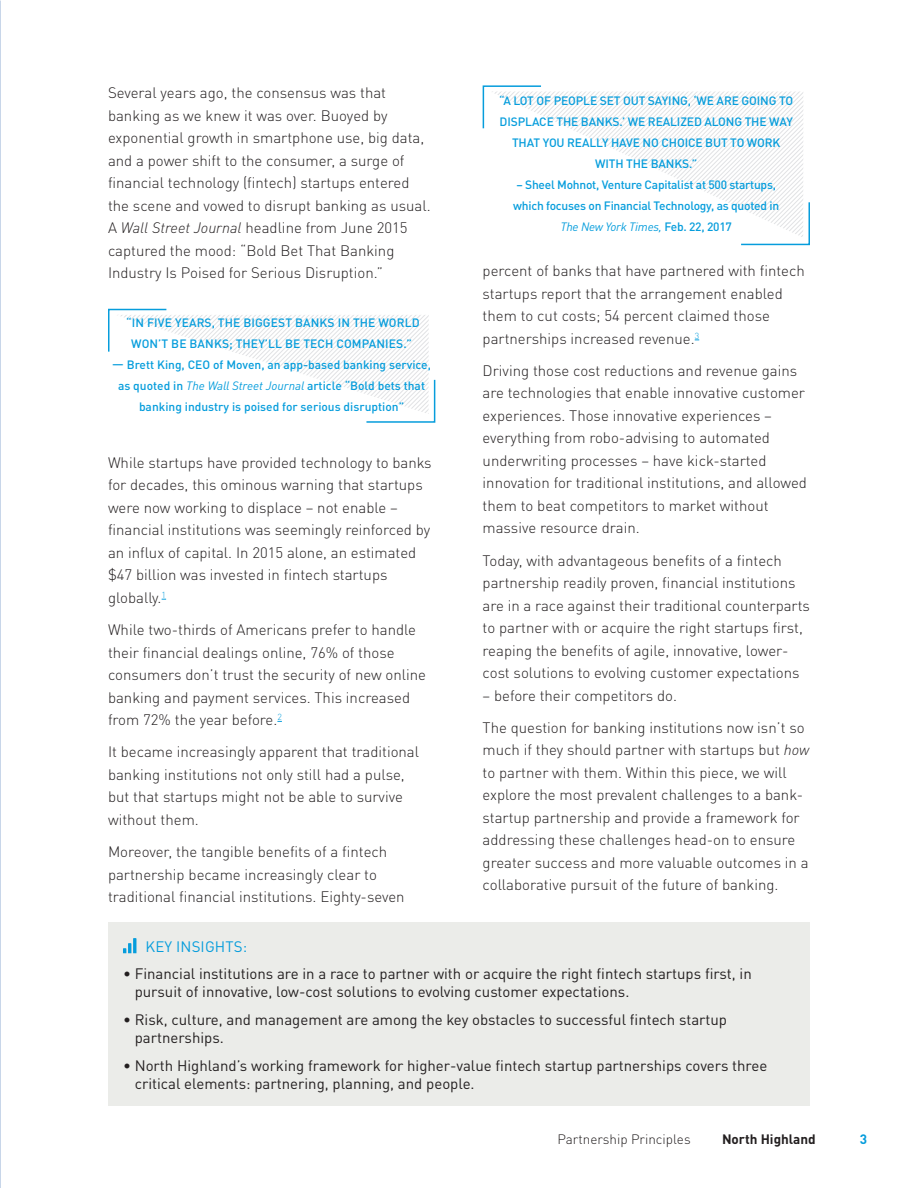
<style>
.page{position:relative;width:918px;height:1188px;background:#fff}
.page>*{position:absolute;margin:0;border:0;box-sizing:border-box;transform-origin:0 0}
.body{font:300 15px/22.5px "DIN Pro";color:#231f20}
.body-2{font:15px/18px "DIN Pro";color:#231f20}
.body-3{font:15px "DIN Pro";letter-spacing:.01em;color:#069ddc}
.t1{font:300 13.5px "DIN Pro";color:#231f20}
.t2{font:700 13.5px "DIN Pro";color:#231f20}
.t3{font:700 13.5px "DIN Pro";color:#069ddc}
.body-4{font:500 12px/21px "DIN Pro";letter-spacing:-.01em;color:#069ddc;text-align:center}
.body-5{font:500 12px/21px "DIN Pro";letter-spacing:.01em;color:#069ddc;text-align:center}
.s1{font-style:italic}
.s2{font-weight:400;font-style:italic}
</style>
<div class="page">
<svg style="left:108px;top:308px;width:328px;height:115px"></svg>
<svg style="left:482px;top:85px;width:328px;height:161px"></svg>
<div style="left:108px;top:922px;width:702px;height:184px;background:#ebece9"></div>
<svg style="left:123px;top:938px;width:13px;height:15px"></svg>
<p class="body" style="left:108px;top:80px;width:324px">Several years ago, the consensus was that banking as we knew it was over. Buoyed by exponential growth in smartphone use, big data, and a power shift to the consumer, a surge of financial technology (fintech) startups entered the scene and vowed to disrupt banking as usual.<br>A <span class="s1">Wall Street Journal</span> headline from June 2015 captured the mood: “Bold Bet That Banking Industry Is Poised for Serious Disruption.”</p>
<p class="body-5" style="left:126px;top:311px;width:295px">“IN FIVE YEARS, THE BIGGEST BANKS IN THE WORLD<br>WON’T BE BANKS; THEY’LL BE TECH COMPANIES.”</p>
<p class="body-4" style="left:112px;top:353px;width:320px">— Brett King, CEO of Moven, an app-based banking service, as quoted in <span class="s2">The Wall Street Journal</span> article “Bold bets that banking industry is poised for serious disruption”</p>
<p class="body" style="left:108px;top:450px;width:325px">While startups have provided technology to banks for decades, this ominous warning that startups were now working to displace – not enable – financial institutions was seemingly reinforced by an influx of capital. In 2015 alone, an estimated $47 billion was invested in fintech startups globally.<sup>1</sup></p>
<p class="body" style="left:108px;top:617px;width:320px">While two-thirds of Americans prefer to handle their financial dealings online, 76% of those consumers don’t trust the security of new online banking and payment services. This increased from 72% the year before.<sup>2</sup></p>
<p class="body" style="left:108px;top:739px;width:313px">It became increasingly apparent that traditional banking institutions not only still had a pulse, but that startups might not be able to survive without them.</p>
<p class="body" style="left:108px;top:839px;width:298px">Moreover, the tangible benefits of a fintech partnership became increasingly clear to traditional financial institutions. Eighty-seven</p>
<p class="body-4" style="left:499px;top:89px;width:295px">“A LOT OF PEOPLE SET OUT SAYING, ‘WE ARE GOING TO DISPLACE THE BANKS.’ WE REALIZED ALONG THE WAY THAT YOU REALLY HAVE NO CHOICE BUT TO WORK WITH THE BANKS.”</p>
<p class="body-4" style="left:513px;top:173px;width:267px">– Sheel Mohnot, Venture Capitalist at 500 startups, which focuses on Financial Technology, as quoted in<br><span class="s2">The New York Times,</span> Feb. 22, 2017</p>
<p class="body" style="left:483px;top:258px;width:324px">percent of banks that have partnered with fintech startups report that the arrangement enabled them to cut costs; 54 percent claimed those partnerships increased revenue.<sup>3</sup></p>
<p class="body" style="left:483px;top:358px;width:326px">Driving those cost reductions and revenue gains are technologies that enable innovative customer experiences. Those innovative experiences – everything from robo-advising to automated underwriting processes – have kick-started innovation for traditional institutions, and allowed them to beat competitors to market without massive resource drain.</p>
<p class="body" style="left:483px;top:548px;width:329px">Today, with advantageous benefits of a fintech partnership readily proven, financial institutions are in a race against their traditional counterparts to partner with or acquire the right startups first, reaping the benefits of agile, innovative, lower&shy;cost solutions to evolving customer expectations</p>
<p class="body" style="left:483px;top:683px;width:196px">– before their competitors do.</p>
<p class="body" style="left:483px;top:715px;width:328px">The question for banking institutions now isn’t so much if they should partner with startups but <span class="s1">how </span>to partner with them. Within this piece, we will explore the most prevalent challenges to a bank&shy;startup partnership and provide a framework for addressing these challenges head-on to ensure greater success and more valuable outcomes in a collaborative pursuit of the future of banking.</p>
<p class="body-3" style="left:146px;top:935px;width:103px">KEY INSIGHTS:</p>
<p class="body-2" style="left:135px;top:964px;width:619px;text-indent:-12px">• Financial institutions are in a race to partner with or acquire the right fintech startups first, in pursuit of innovative, low-cost solutions to evolving customer expectations.</p>
<p class="body-2" style="left:135px;top:1009px;width:594px;text-indent:-12px">• Risk, culture, and management are among the key obstacles to successful fintech startup partnerships.</p>
<p class="body-2" style="left:135px;top:1055px;width:634px;text-indent:-12px">• North Highland’s working framework for higher-value fintech startup partnerships covers three critical elements: partnering, planning, and people.</p>
<p class="t1" style="left:557px;top:1129px;width:135px">Partnership Principles</p>
<p class="t2" style="left:722px;top:1128px;width:95px">North Highland</p>
<p class="t3" style="left:860px;top:1128px;width:9px">3</p>
</div>
